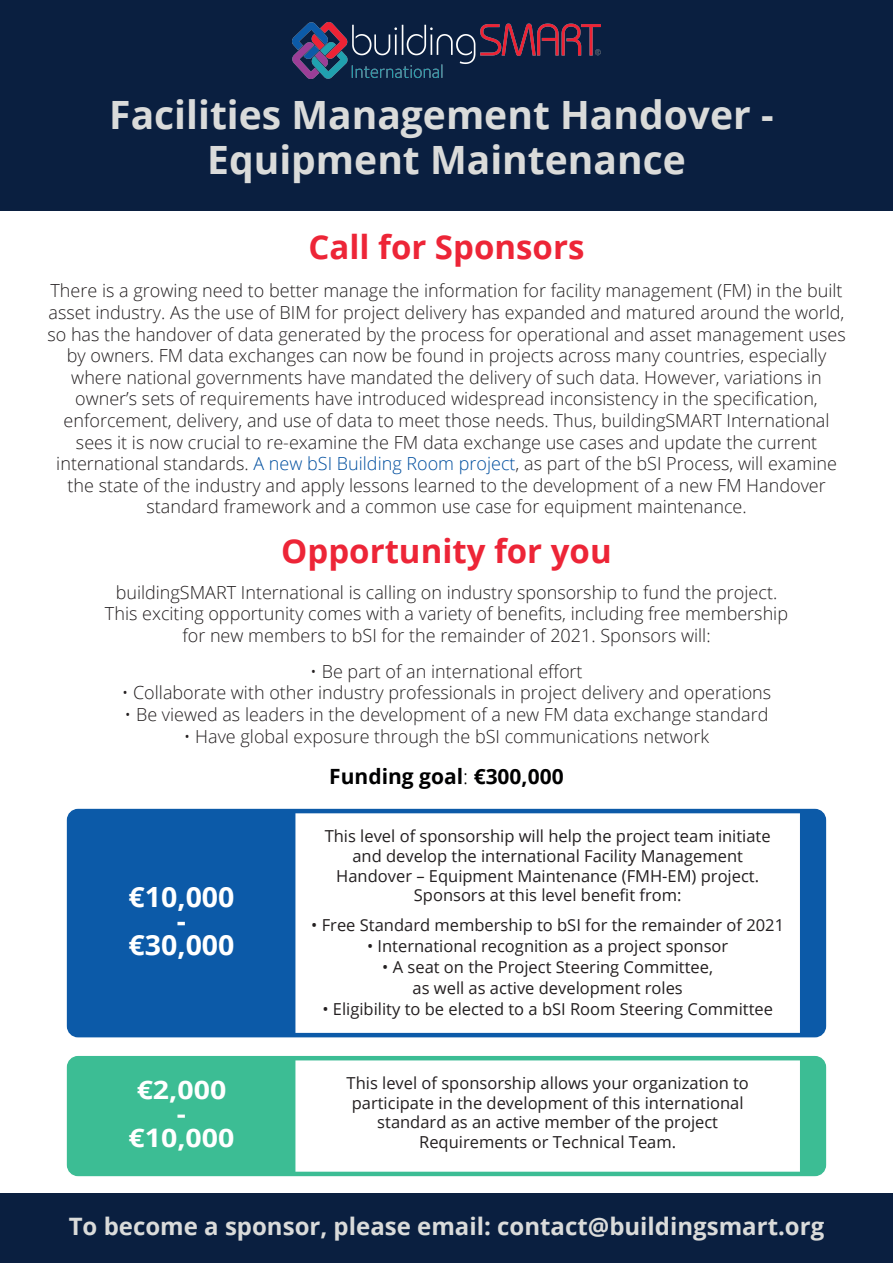
<style>
.page{position:relative;width:893px;height:1263px;background:#fff}
.page>*{position:absolute;margin:0;border:0;box-sizing:border-box;transform-origin:0 0}
.t1{font:700 39px/45px "Open Sans";color:#dadbda;text-align:center}
.t2{font:700 33px "Open Sans";color:#ed2537}
.t3{font:700 27.9px/24px "Open Sans";color:#fff;text-align:center}
.t4{font:700 25.5px/24px "Open Sans";color:#fff;text-align:center;scale:1.12 1}
.t5{font:700 24px "Open Sans";color:#dadbda}
.t6{font:700 21px "Open Sans";color:#000001}
.t7{font:300 18px/21.6px "Open Sans";color:#231f20;text-align:center}
.t8{font:16.5px/19.8px "Open Sans";color:#231f20;text-align:center}
.s1{color:#004f9f}
.s2{font-weight:300}
</style>
<div class="page">
<div style="left:0;top:1193px;width:893px;height:70px;background:#0a1f40"></div>
<div style="left:0;top:0;width:893px;height:210px;background:#0a1f40"></div>
<img style="left:292px;top:23px;width:309px;height:55px">
<div style="left:67px;top:1056px;width:759px;height:120px;border:4px solid #3cbd94;border-radius:9px"></div>
<div style="left:66px;top:1056px;width:231px;height:121px;background:#3cbd94"></div>
<svg style="left:798px;top:1056px;width:29px;height:121px;background:#52c4a0"></svg>
<div style="left:67px;top:809px;width:759px;height:228px;border:4px solid #0c5aa8;border-radius:9px"></div>
<div style="left:66px;top:808px;width:231px;height:230px;background:#0c5aa8"></div>
<svg style="left:798px;top:808px;width:29px;height:230px;background:#266bb1"></svg>
<h1 class="t1" style="left:109px;top:92px;width:666px">Facilities Management Handover -<br>Equipment Maintenance</h1>
<h2 class="t2" style="left:309px;top:224px;width:277px">Call for Sponsors</h2>
<p class="t7" style="left:47px;top:280px;width:800px">There is a growing need to better manage the information for facility management (FM) in the built asset industry. As the use of BIM for project delivery has expanded and matured around the world, so has the handover of data generated by the process for operational and asset management uses by owners. FM data exchanges can now be found in projects across many countries, especially where national governments have mandated the delivery of such data. However, variations in owner’s sets of requirements have introduced widespread inconsistency in the specification, enforcement, delivery, and use of data to meet those needs. Thus, buildingSMART International sees it is now crucial to re-examine the FM data exchange use cases and update the current international standards. <span class="s1">A new bSI Building Room project</span>, as part of the bSI Process, will examine the state of the industry and apply lessons learned to the development of a new FM Handover standard framework and a common use case for equipment maintenance.</p>
<h2 class="t2" style="left:281px;top:528px;width:332px">Opportunity for you</h2>
<p class="t7" style="left:105px;top:581px;width:685px">buildingSMART International is calling on industry sponsorship to fund the project.<br>This exciting opportunity comes with a variety of benefits, including free membership for new members to bSI for the remainder of 2021. Sponsors will:</p>
<p class="t7" style="left:310px;top:660px;width:274px">• Be part of an international effort</p>
<p class="t7" style="left:122px;top:682px;width:651px">• Collaborate with other industry professionals in project delivery and operations</p>
<p class="t7" style="left:125px;top:703px;width:645px">• Be viewed as leaders in the development of a new FM data exchange standard</p>
<p class="t7" style="left:184px;top:725px;width:527px">• Have global exposure through the bSI communications network</p>
<h3 class="t3" style="left:129px;top:884px;width:107px">€10,000 - €30,000</h3>
<p class="t6" style="left:329px;top:761px;width:236px">Funding goal<span class="s2">:</span> €300,000</p>
<p class="t8" style="left:325px;top:826px;width:447px">This level of sponsorship will help the project team initiate and develop the international Facility Management Handover – Equipment Maintenance (FMH-EM) project.<br>Sponsors at this level benefit from:</p>
<p class="t8" style="left:311px;top:915px;width:474px">• Free Standard membership to bSI for the remainder of 2021</p>
<p class="t8" style="left:367px;top:936px;width:363px">• International recognition as a project sponsor</p>
<p class="t8" style="left:382px;top:956px;width:332px;line-height:21px">• A seat on the Project Steering Committee, as well as active development roles</p>
<p class="t8" style="left:322px;top:999px;width:452px">• Eligibility to be elected to a bSI Room Steering Committee</p>
<h3 class="t4" style="left:129px;top:1077px;width:96px">€2,000<br>- €10,000</h3>
<p class="t8" style="left:347px;top:1072px;width:404px">This level of sponsorship allows your organization to participate in the development of this international standard as an active member of the project Requirements or Technical Team.</p>
<h3 class="t5" style="left:69px;top:1209px;width:757px">To become a sponsor, please email: contact@buildingsmart.org</h3>
</div>
